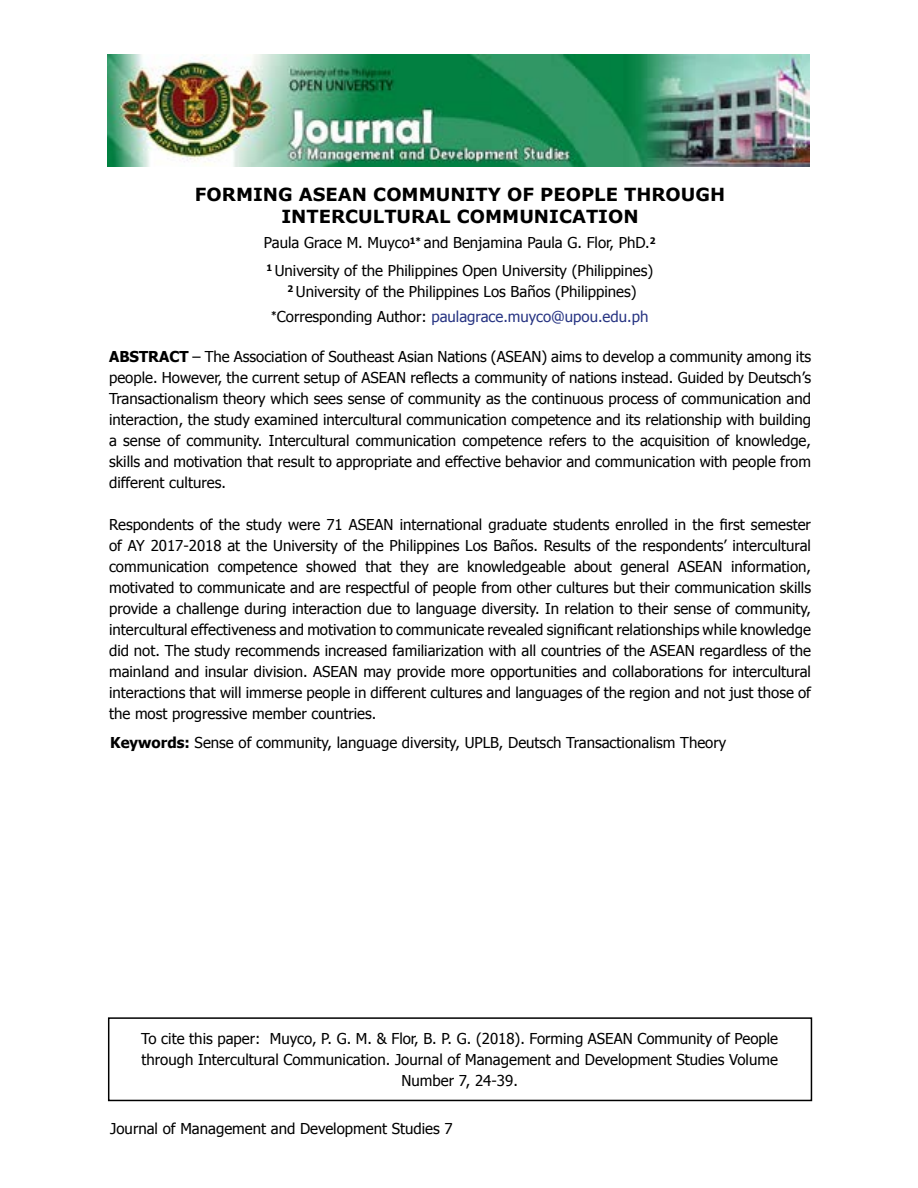
<style>
.page{position:relative;width:918px;height:1188px;background:#fff}
.page>*{position:absolute;margin:0;border:0;box-sizing:border-box;transform-origin:0 0}
.t1{font:700 18px/21.6px "Verdana";color:#000;text-align:center}
.t2{font:15px/21px "Tahoma";color:#000;text-align:center}
.t3{font:15px "Tahoma";color:#283583}
.s1{color:#000}
.s2{font-weight:700}
</style>
<div class="page">
<img style="left:107px;top:54px;width:703px;height:112px">
<div style="left:108px;top:1017px;width:704px;height:84px;border:2px solid #000"></div>
<p class="t1" style="left:195px;top:184px;width:532px">FORMING ASEAN COMMUNITY OF PEOPLE THROUGH<br>INTERCULTURAL COMMUNICATION</p>
<p class="t2" style="left:264px;top:233px;width:393px">Paula Grace M. Muyco<sup>1*</sup> and Benjamina Paula G. Flor, PhD.<sup>2</sup></p>
<p class="t2" style="left:266px;top:261px;width:388px"><sup>1</sup> University of the Philippines Open University (Philippines)<br><sup>2</sup> University of the Philippines Los Baños (Philippines)</p>
<p class="t3" style="left:271px;top:307px;width:379px"><sup>*</sup><span class="s1">Corresponding Author:</span> paulagrace.muyco@upou.edu.ph</p>
<p class="t2" style="left:109px;top:347px;width:704px;text-align:justify"><span class="s2">ABSTRACT</span> – The Association of Southeast Asian Nations (ASEAN) aims to develop a community among its people. However, the current setup of ASEAN reflects a community of nations instead. Guided by Deutsch’s Transactionalism theory which sees sense of community as the continuous process of communication and interaction, the study examined intercultural communication competence and its relationship with building a sense of community. Intercultural communication competence refers to the acquisition of knowledge, skills and motivation that result to appropriate and effective behavior and communication with people from different cultures.</p>
<p class="t2" style="left:109px;top:515px;width:704px;text-align:justify">Respondents of the study were 71 ASEAN international graduate students enrolled in the first semester of AY 2017-2018 at the University of the Philippines Los Baños. Results of the respondents’ intercultural communication competence showed that they are knowledgeable about general ASEAN information, motivated to communicate and are respectful of people from other cultures but their communication skills provide a challenge during interaction due to language diversity. In relation to their sense of community, intercultural effectiveness and motivation to communicate revealed significant relationships while knowledge did not. The study recommends increased familiarization with all countries of the ASEAN regardless of the mainland and insular division. ASEAN may provide more opportunities and collaborations for intercultural interactions that will immerse people in different cultures and languages of the region and not just those of the most progressive member countries.</p>
<p class="t2" style="left:110px;top:733px;width:618px"><span class="s2">Keywords:</span> Sense of community, language diversity, UPLB, Deutsch Transactionalism Theory</p>
<p class="t2" style="left:141px;top:1029px;width:638px">To cite this paper: Muyco, P. G. M. &amp; Flor, B. P. G. (2018). Forming ASEAN Community of People through Intercultural Communication. Journal of Management and Development Studies Volume<br>Number 7, 24-39.</p>
<p class="t2" style="left:110px;top:1119px;width:344px">Journal of Management and Development Studies 7</p>
</div>
